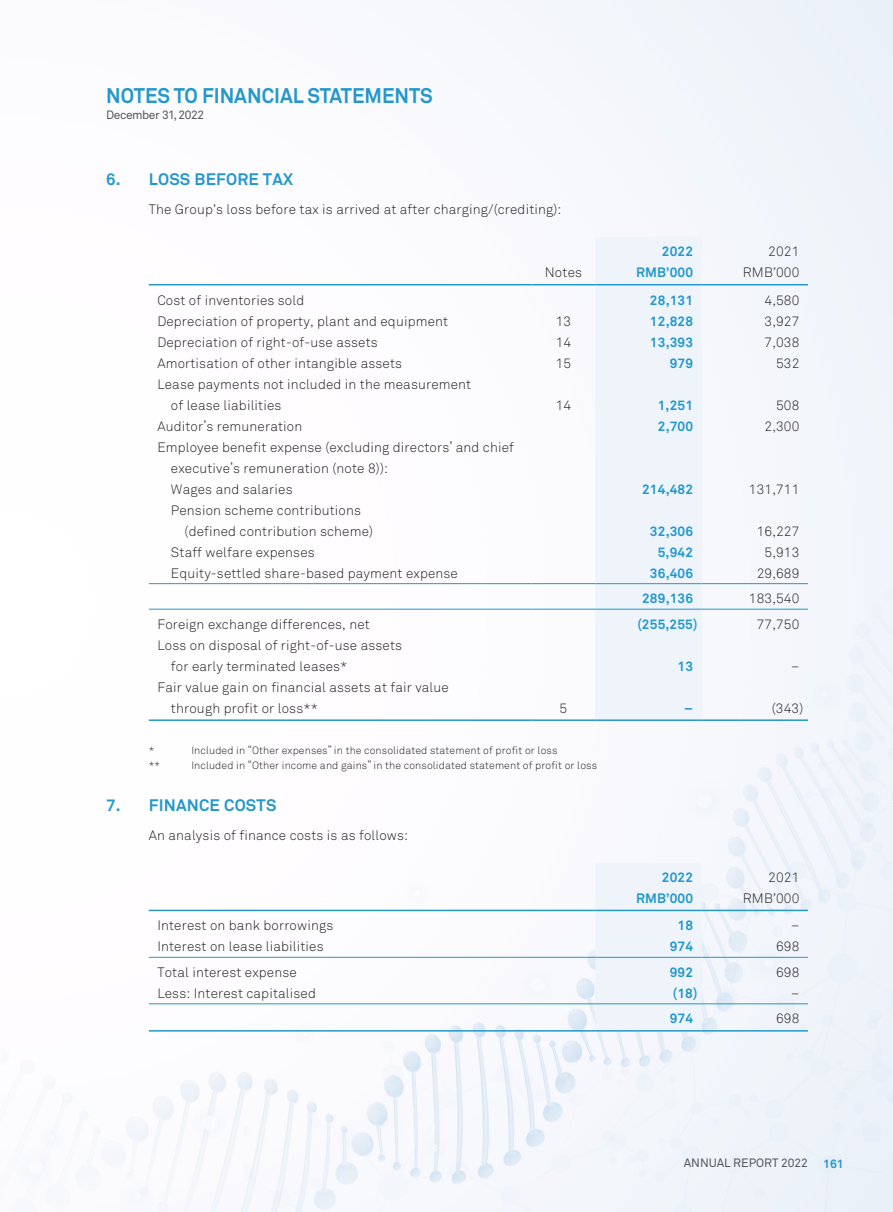
<style>
.page{position:relative;width:893px;height:1212px;background:#fff}
.page>*{position:absolute;margin:0;border:0;box-sizing:border-box;transform-origin:0 0}
.t1{font:700 21px "Akkurat Pro";color:#2498cb;scale:.95 1}
.t2{font:700 16.5px "Akkurat Pro";letter-spacing:.01em;color:#2498cb}
.t3{font:13.5px/21px "Akkurat Light Pro";letter-spacing:.01em;color:#231f20}
.t4{font:700 13.5px "Akkurat Pro";letter-spacing:.01em;color:#2498cb}
.t5{font:12px "Akkurat Pro";letter-spacing:-.015em;color:#57585a}
.t6{font:12px "Akkurat Pro";letter-spacing:-.035em;color:#57585a}
.t7{font:700 12px "Akkurat Pro";color:#2498cb}
.t8{font:10.5px "Akkurat Light Pro";letter-spacing:.01em;color:#231f20}
</style>
<div class="page">
<img style="left:32px;top:0;width:861px;height:1212px">
<div style="left:595px;top:237px;width:107px;height:482px;background:#eff4fa"></div>
<hr style="left:149px;top:284px;width:382px;height:1px;background:#2498cb">
<hr style="left:531px;top:284px;width:64px;height:1px;background:#2498cb">
<hr style="left:595px;top:284px;width:107px;height:1px;background:#2498cb">
<hr style="left:702px;top:284px;width:106px;height:1px;background:#2498cb">
<hr style="left:149px;top:583px;width:382px;height:1px;background:#2498cb">
<hr style="left:531px;top:583px;width:64px;height:1px;background:#2498cb">
<hr style="left:595px;top:583px;width:107px;height:1px;background:#2498cb">
<hr style="left:702px;top:583px;width:106px;height:1px;background:#2498cb">
<hr style="left:149px;top:609px;width:382px;height:1px;background:#2498cb">
<hr style="left:531px;top:609px;width:64px;height:1px;background:#2498cb">
<hr style="left:595px;top:609px;width:107px;height:1px;background:#2498cb">
<hr style="left:702px;top:609px;width:106px;height:1px;background:#2498cb">
<hr style="left:149px;top:719px;width:382px;height:2px;background:#2498cb">
<hr style="left:531px;top:719px;width:64px;height:2px;background:#2498cb">
<hr style="left:595px;top:719px;width:107px;height:2px;background:#2498cb">
<hr style="left:702px;top:719px;width:106px;height:2px;background:#2498cb">
<div style="left:595px;top:863px;width:107px;height:167px;background:#eff4fa"></div>
<hr style="left:149px;top:910px;width:446px;height:1px;background:#2498cb">
<hr style="left:595px;top:910px;width:107px;height:1px;background:#2498cb">
<hr style="left:702px;top:910px;width:106px;height:1px;background:#2498cb">
<hr style="left:149px;top:957px;width:446px;height:1px;background:#2498cb">
<hr style="left:595px;top:957px;width:107px;height:1px;background:#2498cb">
<hr style="left:702px;top:957px;width:106px;height:1px;background:#2498cb">
<hr style="left:149px;top:1003px;width:446px;height:1px;background:#2498cb">
<hr style="left:595px;top:1003px;width:107px;height:1px;background:#2498cb">
<hr style="left:702px;top:1003px;width:106px;height:1px;background:#2498cb">
<hr style="left:149px;top:1030px;width:446px;height:1px;background:#2498cb">
<hr style="left:595px;top:1030px;width:107px;height:1px;background:#2498cb">
<hr style="left:702px;top:1030px;width:106px;height:1px;background:#2498cb">
<h1 class="t1" style="left:106px;top:83px;width:345px">NOTES TO FINANCIAL STATEMENTS</h1>
<p class="t6" style="left:106px;top:108px;width:100px">December 31, 2022</p>
<p class="t2" style="left:106px;top:169px;width:188px">6. LOSS BEFORE TAX</p>
<p class="t3" style="left:149px;top:199px;width:414px">The Group’s loss before tax is arrived at after charging/(crediting):</p>
<p class="t4" style="left:662px;top:243px;width:33px">2022</p>
<p class="t3" style="left:768px;top:241px;width:33px">2021</p>
<p class="t3" style="left:545px;top:262px;width:39px">Notes</p>
<p class="t4" style="left:636px;top:264px;width:59px">RMB’000</p>
<p class="t3" style="left:743px;top:262px;width:58px">RMB’000</p>
<p class="t3" style="left:157px;top:290px;width:148px">Cost of inventories sold</p>
<p class="t4" style="left:650px;top:292px;width:45px">28,131</p>
<p class="t3" style="left:764px;top:290px;width:36px">4,580</p>
<p class="t3" style="left:157px;top:311px;width:292px">Depreciation of property, plant and equipment</p>
<p class="t3" style="left:556px;top:311px;width:17px">13</p>
<p class="t4" style="left:650px;top:313px;width:45px">12,828</p>
<p class="t3" style="left:764px;top:311px;width:36px">3,927</p>
<p class="t3" style="left:157px;top:332px;width:222px">Depreciation of right-of-use assets</p>
<p class="t3" style="left:556px;top:332px;width:17px">14</p>
<p class="t4" style="left:650px;top:334px;width:45px">13,393</p>
<p class="t3" style="left:764px;top:332px;width:36px">7,038</p>
<p class="t3" style="left:157px;top:353px;width:246px">Amortisation of other intangible assets</p>
<p class="t3" style="left:556px;top:353px;width:17px">15</p>
<p class="t4" style="left:670px;top:355px;width:25px">979</p>
<p class="t3" style="left:776px;top:353px;width:25px">532</p>
<p class="t3" style="left:171px;top:374px;width:302px;text-indent:-14px">Lease payments not included in the measurement of lease liabilities</p>
<p class="t3" style="left:556px;top:395px;width:17px">14</p>
<p class="t4" style="left:658px;top:397px;width:37px">1,251</p>
<p class="t3" style="left:776px;top:395px;width:25px">508</p>
<p class="t3" style="left:157px;top:416px;width:146px">Auditor’s remuneration</p>
<p class="t4" style="left:658px;top:418px;width:37px">2,700</p>
<p class="t3" style="left:764px;top:416px;width:36px">2,300</p>
<p class="t3" style="left:171px;top:437px;width:344px;text-indent:-14px">Employee benefit expense (excluding directors’ and chief executive’s remuneration (note 8)):<br>Wages and salaries</p>
<p class="t4" style="left:642px;top:481px;width:53px">214,482</p>
<p class="t3" style="left:749px;top:479px;width:52px">131,711</p>
<p class="t3" style="left:185px;top:500px;width:190px;text-indent:-14px">Pension scheme contributions (defined contribution scheme)</p>
<p class="t4" style="left:650px;top:523px;width:45px">32,306</p>
<p class="t3" style="left:757px;top:521px;width:44px">16,227</p>
<p class="t3" style="left:171px;top:542px;width:145px">Staff welfare expenses</p>
<p class="t4" style="left:658px;top:544px;width:37px">5,942</p>
<p class="t3" style="left:764px;top:542px;width:36px">5,913</p>
<p class="t3" style="left:171px;top:563px;width:288px">Equity-settled share-based payment expense</p>
<p class="t4" style="left:650px;top:565px;width:45px">36,406</p>
<p class="t3" style="left:757px;top:563px;width:44px">29,689</p>
<p class="t4" style="left:642px;top:590px;width:53px">289,136</p>
<p class="t3" style="left:749px;top:588px;width:52px">183,540</p>
<p class="t3" style="left:157px;top:614px;width:214px">Foreign exchange differences, net</p>
<p class="t4" style="left:637px;top:616px;width:62px">(255,255)</p>
<p class="t3" style="left:757px;top:614px;width:44px">77,750</p>
<p class="t3" style="left:171px;top:635px;width:233px;text-indent:-14px">Loss on disposal of right-of-use assets for early terminated leases*</p>
<p class="t4" style="left:678px;top:658px;width:17px">13</p>
<p class="t3" style="left:791px;top:656px;width:10px">–</p>
<p class="t3" style="left:171px;top:677px;width:279px;text-indent:-14px">Fair value gain on financial assets at fair value through profit or loss**</p>
<p class="t3" style="left:560px;top:698px;width:9px">5</p>
<p class="t4" style="left:684px;top:700px;width:10px">–</p>
<p class="t3" style="left:772px;top:698px;width:33px">(343)</p>
<p class="t8" style="left:149px;top:744px;width:7px">*</p>
<p class="t8" style="left:191px;top:744px;width:368px">Included in “Other expenses” in the consolidated statement of profit or loss</p>
<p class="t8" style="left:149px;top:759px;width:13px">**</p>
<p class="t8" style="left:191px;top:759px;width:407px">Included in “Other income and gains” in the consolidated statement of profit or loss</p>
<p class="t2" style="left:106px;top:794px;width:172px">7. FINANCE COSTS</p>
<p class="t3" style="left:149px;top:825px;width:261px">An analysis of finance costs is as follows:</p>
<p class="t4" style="left:662px;top:869px;width:33px">2022</p>
<p class="t3" style="left:768px;top:867px;width:33px">2021</p>
<p class="t4" style="left:636px;top:890px;width:59px">RMB’000</p>
<p class="t3" style="left:743px;top:888px;width:58px">RMB’000</p>
<p class="t3" style="left:157px;top:915px;width:177px">Interest on bank borrowings</p>
<p class="t4" style="left:678px;top:917px;width:17px">18</p>
<p class="t3" style="left:791px;top:915px;width:10px">–</p>
<p class="t3" style="left:157px;top:936px;width:168px">Interest on lease liabilities</p>
<p class="t4" style="left:670px;top:938px;width:25px">974</p>
<p class="t3" style="left:776px;top:936px;width:25px">698</p>
<p class="t3" style="left:157px;top:962px;width:141px">Total interest expense</p>
<p class="t4" style="left:670px;top:964px;width:25px">992</p>
<p class="t3" style="left:776px;top:962px;width:25px">698</p>
<p class="t3" style="left:157px;top:983px;width:160px">Less: Interest capitalised</p>
<p class="t4" style="left:673px;top:985px;width:26px">(18)</p>
<p class="t3" style="left:791px;top:983px;width:10px">–</p>
<p class="t4" style="left:670px;top:1010px;width:25px">974</p>
<p class="t3" style="left:776px;top:1008px;width:25px">698</p>
<p class="t5" style="left:684px;top:1156px;width:126px">ANNUAL REPORT 2022</p>
<p class="t7" style="left:823px;top:1156px;width:22px">161</p>
</div>
